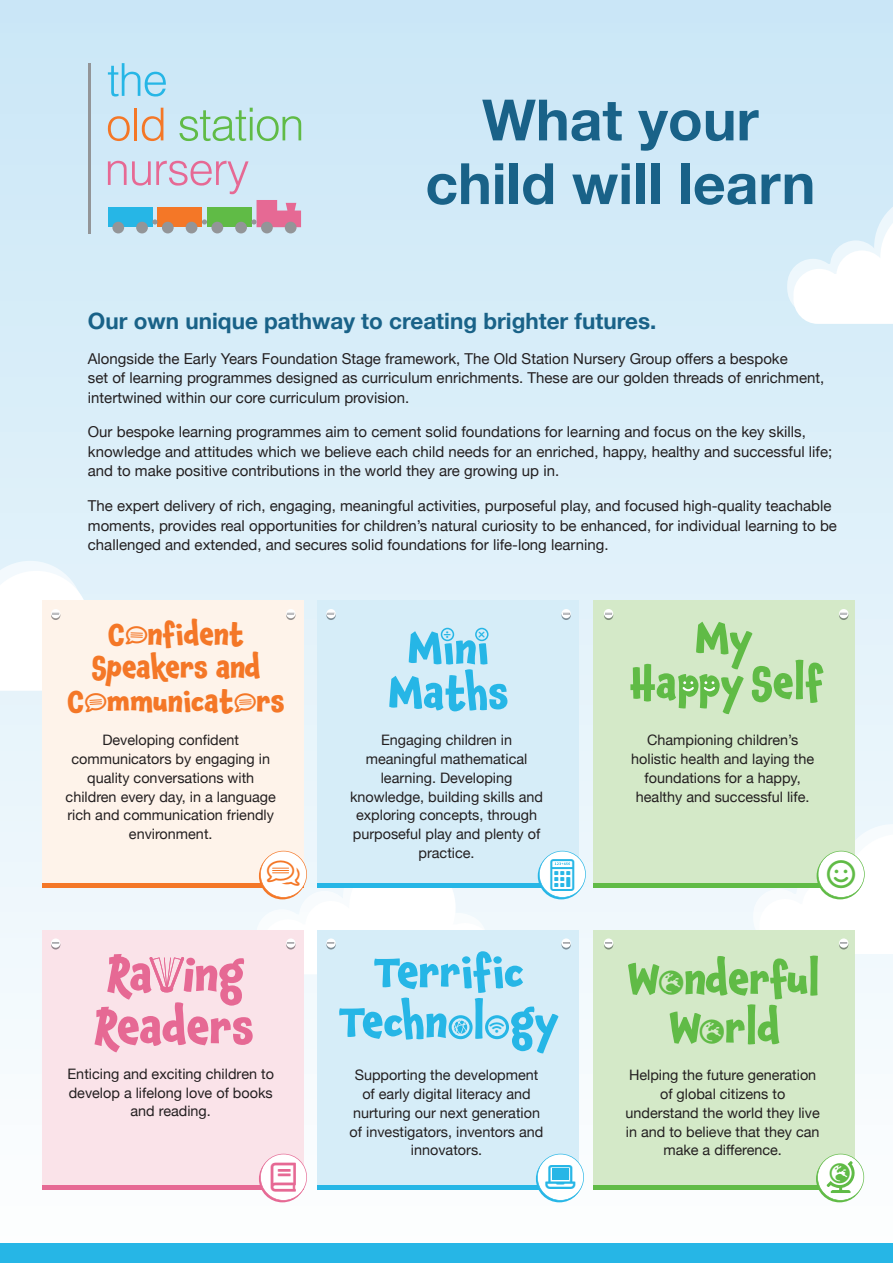
<style>
.page{position:relative;width:893px;height:1263px;background:#fff}
.page>*{position:absolute;margin:0;border:0;box-sizing:border-box;transform-origin:0 0}
.t1{font:700 57px/63.6px "Helvetica Neue";color:#196288;text-align:center}
.t2{font:700 28.35px/33.5px "Chaloops";color:#f47727;text-align:center}
.t3{font:700 22.5px "Helvetica Neue";color:#196288}
.t4{font:15px/19.5px "Helvetica Neue";color:#231f20}
.t5{font:14.4px/18.8px "Helvetica Neue";color:#231f20;text-align:center}
.t6{font:700 13.35px "Lato";color:#26b6e6}
</style>
<div class="page">
<div style="left:0;top:0;width:893px;height:1263px;background:linear-gradient(to bottom,#cae7f7,#fcfdfc)"></div>
<div style="left:318px;top:600px;width:261px;height:282px;background:#d6edf8"></div>
<div style="left:0;top:1243px;width:893px;height:20px;background:#26b6e6"></div>
<svg style="left:787px;top:194px;width:106px;height:130px"></svg>
<svg style="left:389px;top:631px;width:118px;height:80px"></svg>
<div style="left:441px;top:628px;width:13px;height:13px;border:2px solid #26b6e6;border-radius:50%"></div>
<div style="left:475px;top:628px;width:13px;height:13px;border:2px solid #26b6e6;border-radius:50%"></div>
<div style="left:594px;top:600px;width:261px;height:282px;background:#d4e9c8"></div>
<div style="left:42px;top:600px;width:262px;height:282px;background:#fef3ea"></div>
<svg style="left:630px;top:622px;width:194px;height:92px"></svg>
<div style="left:318px;top:930px;width:261px;height:255px;background:#d6edf8"></div>
<div style="left:594px;top:930px;width:261px;height:255px;background:#d4e9c8"></div>
<div style="left:42px;top:930px;width:262px;height:255px;background:#fae3e9"></div>
<svg style="left:94px;top:954px;width:159px;height:98px"></svg>
<svg style="left:286px;top:611px;width:9px;height:9px"></svg>
<svg style="left:286px;top:609px;width:9px;height:9px"></svg>
<svg style="left:326px;top:611px;width:10px;height:9px"></svg>
<svg style="left:326px;top:609px;width:10px;height:9px"></svg>
<svg style="left:562px;top:611px;width:9px;height:9px"></svg>
<svg style="left:562px;top:609px;width:9px;height:9px"></svg>
<svg style="left:604px;top:611px;width:9px;height:9px"></svg>
<svg style="left:604px;top:609px;width:9px;height:9px"></svg>
<svg style="left:839px;top:611px;width:9px;height:9px"></svg>
<svg style="left:839px;top:609px;width:9px;height:9px"></svg>
<svg style="left:51px;top:940px;width:9px;height:9px"></svg>
<div style="left:51px;top:938px;width:9px;height:10px;background:#fff;border-radius:50%"></div>
<svg style="left:52px;top:942px;width:7px;height:2px"></svg>
<svg style="left:604px;top:940px;width:9px;height:9px"></svg>
<div style="left:604px;top:938px;width:9px;height:10px;background:#fff;border-radius:50%"></div>
<svg style="left:605px;top:942px;width:7px;height:2px"></svg>
<svg style="left:108px;top:161px;width:141px;height:33px;background:#d5cde1"></svg>
<svg style="left:108px;top:63px;width:58px;height:34px;background:#a3dbf2"></svg>
<div style="left:108px;top:208px;width:44px;height:19px;background:#26b6e6"></div>
<svg style="left:108px;top:116px;width:22px;height:25px"></svg>
<hr style="left:134px;top:108px;width:3px;height:32px;background:#f47727">
<svg style="left:142px;top:108px;width:21px;height:33px"></svg>
<div style="left:157px;top:208px;width:45px;height:19px;background:#f47727"></div>
<svg style="left:179px;top:108px;width:122px;height:33px;background:#b2ddcb"></svg>
<div style="left:207px;top:208px;width:44px;height:19px;background:#60bb46"></div>
<div style="left:261px;top:222px;width:12px;height:11px;background:#939598;border-radius:50%"></div>
<svg style="left:152px;top:219px;width:5px;height:6px"></svg>
<div style="left:136px;top:222px;width:12px;height:11px;background:#939598;border-radius:50%"></div>
<div style="left:112px;top:222px;width:12px;height:11px;background:#939598;border-radius:50%"></div>
<svg style="left:202px;top:219px;width:5px;height:6px"></svg>
<div style="left:186px;top:222px;width:11px;height:11px;background:#939598;border-radius:50%"></div>
<div style="left:162px;top:222px;width:12px;height:11px;background:#939598;border-radius:50%"></div>
<svg style="left:251px;top:200px;width:50px;height:27px"></svg>
<div style="left:235px;top:222px;width:12px;height:11px;background:#939598;border-radius:50%"></div>
<div style="left:211px;top:222px;width:12px;height:11px;background:#939598;border-radius:50%"></div>
<div style="left:285px;top:222px;width:12px;height:11px;background:#939598;border-radius:50%"></div>
<hr style="left:88px;top:63px;width:3px;height:170px;background:#939598">
<svg style="left:0;top:561px;width:148px;height:152px"></svg>
<svg style="left:239px;top:699px;width:13px;height:6px"></svg>
<svg style="left:260px;top:1154px;width:47px;height:47px"></svg>
<svg style="left:260px;top:851px;width:326px;height:202px"></svg>
<svg style="left:628px;top:824px;width:265px;height:221px"></svg>
<svg style="left:537px;top:1154px;width:47px;height:47px"></svg>
<svg style="left:817px;top:1154px;width:47px;height:47px"></svg>
<h1 class="t1" style="left:425px;top:90px;width:392px">What your child will learn</h1>
<h3 class="t3" style="left:88px;top:304px;width:570px">Our own unique pathway to creating brighter futures.</h3>
<p class="t4" style="left:88px;top:350px;width:738px">Alongside the Early Years Foundation Stage framework, The Old Station Nursery Group offers a bespoke<br>set of learning programmes designed as curriculum enrichments. These are our golden threads of enrichment, intertwined within our core curriculum provision.</p>
<p class="t4" style="left:88px;top:423px;width:746px">Our bespoke learning programmes aim to cement solid foundations for learning and focus on the key skills, knowledge and attitudes which we believe each child needs for an enriched, happy, healthy and successful life; and to make positive contributions in the world they are growing up in.</p>
<p class="t4" style="left:88px;top:497px;width:751px">The expert delivery of rich, engaging, meaningful activities, purposeful play, and focused high-quality teachable moments, provides real opportunities for children’s natural curiosity to be enhanced, for individual learning to be challenged and extended, and secures solid foundations for life-long learning.</p>
<h2 class="t2" style="left:67px;top:617px;width:219px">C nfident<br>Speakers and<br>C mmunicat rs</h2>
<p class="t5" style="left:66px;top:732px;width:212px">Developing confident communicators by engaging in quality conversations with children every day, in a language rich and communication friendly environment.</p>
<p class="t6" style="left:444px;top:624px;width:9px">÷</p>
<p class="t6" style="left:478px;top:624px;width:9px">×</p>
<p class="t5" style="left:350px;top:732px;width:195px">Engaging children in meaningful mathematical learning. Developing knowledge, building skills and exploring concepts, through purposeful play and plenty of practice.</p>
<p class="t5" style="left:631px;top:732px;width:184px">Championing children’s holistic health and laying the foundations for a happy, healthy and successful life.</p>
<p class="t5" style="left:68px;top:1065px;width:208px">Enticing and exciting children to develop a lifelong love of books and reading.</p>
<p class="t5" style="left:350px;top:1066px;width:195px">Supporting the development of early digital literacy and nurturing our next generation of investigators, inventors and innovators.</p>
<p class="t5" style="left:626px;top:1066px;width:196px">Helping the future generation of global citizens to understand the world they live in and to believe that they can make a difference.</p>
</div>
